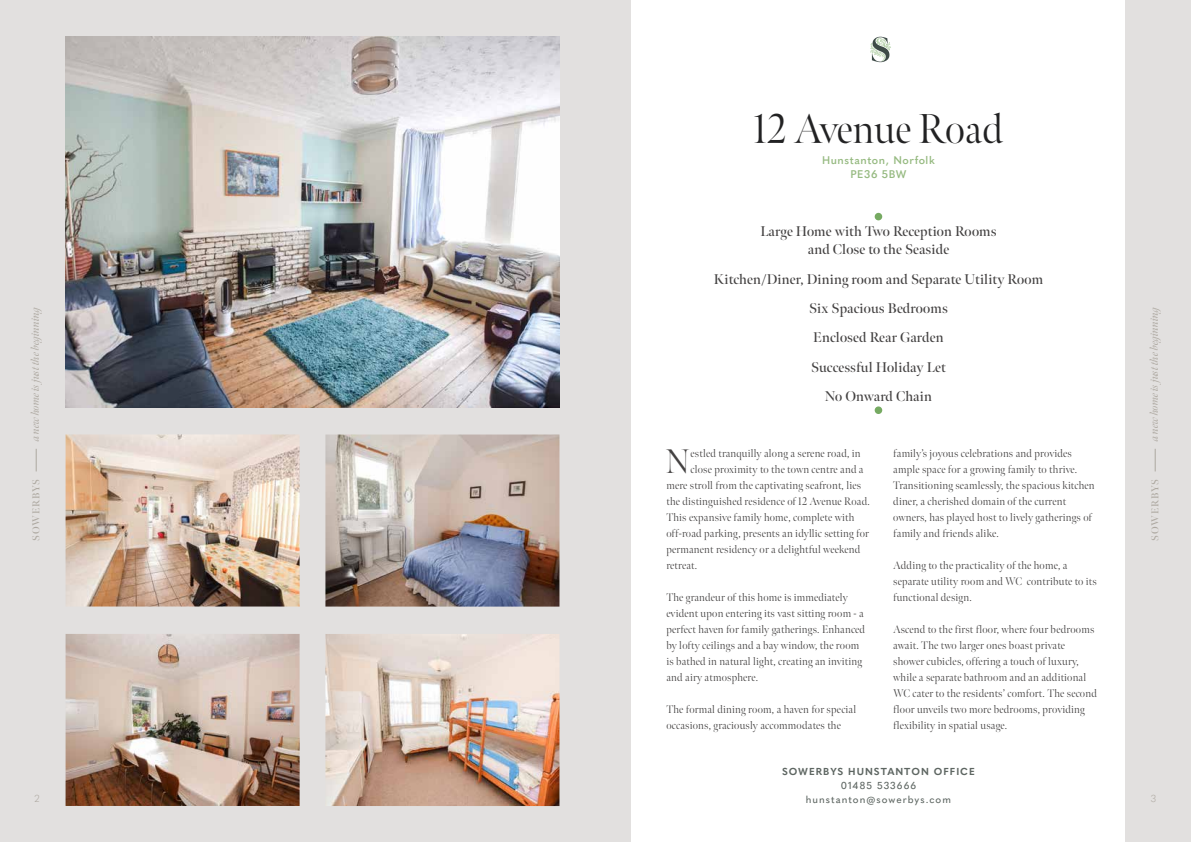
<style>
.page{position:relative;width:1191px;height:842px;background:#fff}
.page>*{position:absolute;margin:0;border:0;box-sizing:border-box;transform-origin:0 0}
.t1{font:300 41.5px "Meno Banner";color:#222223}
.t2{font:300 34px "Meno Banner";color:#434141}
.t3{font:600 14px/29.3px "Meno Banner";letter-spacing:.01em;color:#434141;text-align:center}
.t4{font:300 11px/16px "Meno Banner";letter-spacing:.02em;color:#434141}
.t5{font:italic 11px "Meno Banner";letter-spacing:-.01em;color:#ada8a0}
.t6{font:600 11px/14px "Quasimoda";letter-spacing:.05em;color:#96ba81;text-align:center}
.t7{font:500 10px/14px "Quasimoda";letter-spacing:.1em;color:#5e6662;text-align:center}
.t8{font:700 10px "Quasimoda";letter-spacing:.1em;color:#5e6662}
.t9{font:600 10px "Meno Banner";letter-spacing:.08em;color:#ada8a0}
.t10{font:300 10px "Quasimoda";color:#ada8a0}
</style>
<div class="page">
<div style="left:0;top:0;width:595px;height:842px;background:#e2e0df"></div>
<div style="left:595px;top:0;width:596px;height:842px;background:#e2e0df"></div>
<svg style="left:36px;top:449px;width:1px;height:22px"></svg>
<svg style="left:1155px;top:449px;width:1px;height:22px"></svg>
<div style="left:631px;top:0;width:494px;height:842px;background:#fff"></div>
<svg style="left:870px;top:37px;width:21px;height:25px"></svg>
<div style="left:874px;top:213px;width:8px;height:7px;background:#76aa62;border-radius:50%"></div>
<div style="left:874px;top:406px;width:8px;height:8px;background:#76aa62;border-radius:50%"></div>
<img style="left:66px;top:36px;width:493px;height:371px">
<img style="left:325px;top:434px;width:234px;height:173px">
<img style="left:325px;top:634px;width:234px;height:172px">
<img style="left:66px;top:434px;width:234px;height:172px">
<img style="left:66px;top:634px;width:234px;height:172px">
<h1 class="t1" style="left:753px;top:103px;width:251px">12 Avenue Road</h1>
<p class="t6" style="left:822px;top:153px;width:114px">Hunstanton, Norfolk<br>PE36 5BW</p>
<p class="t3" style="left:760px;top:223px;width:238px;line-height:18px">Large Home with Two Reception Rooms and Close to the Seaside</p>
<p class="t3" style="left:714px;top:264px;width:331px">Kitchen/Diner, Dining room and Separate Utility Room<br>Six Spacious Bedrooms<br>Enclosed Rear Garden<br>Successful Holiday Let<br>No Onward Chain</p>
<p class="t5" style="left:29px;top:441px;width:138px;rotate:-90deg">a new home is just the beginning</p>
<p class="t5" style="left:1147px;top:441px;width:138px;rotate:-90deg">a new home is just the beginning</p>
<h2 class="t2" style="left:666px;top:441px;width:25px">N</h2>
<p class="t4" style="left:690px;top:445px;width:172px">estled tranquilly along a serene road, in</p>
<p class="t4" style="left:893px;top:445px;width:203px">family’s joyous celebrations and provides ample space for a growing family to thrive.<br>Transitioning seamlessly, the spacious kitchen diner, a cherished domain of the current owners, has played host to lively gatherings of family and friends alike.</p>
<p class="t4" style="left:893px;top:558px;width:205px">Adding to the practicality of the home, a separate utility room and WC contribute to its functional design.</p>
<p class="t4" style="left:893px;top:622px;width:205px">Ascend to the first floor, where four bedrooms await. The two larger ones boast private shower cubicles, offering a touch of luxury, while a separate bathroom and an additional WC cater to the residents’ comfort. The second floor unveils two more bedrooms, providing flexibility in spatial usage.</p>
<p class="t8" style="left:782px;top:764px;width:194px">SOWERBYS HUNSTANTON OFFICE</p>
<p class="t7" style="left:806px;top:778px;width:147px">01485 533666 hunstanton@sowerbys.com</p>
<p class="t4" style="left:690px;top:461px;width:174px">close proximity to the town centre and a</p>
<p class="t4" style="left:666px;top:477px;width:196px">mere stroll from the captivating seafront, lies</p>
<p class="t4" style="left:666px;top:493px;width:205px">the distinguished residence of 12 Avenue Road.</p>
<p class="t4" style="left:666px;top:509px;width:189px">This expansive family home, complete with</p>
<p class="t4" style="left:666px;top:525px;width:204px">off-road parking, presents an idyllic setting for</p>
<p class="t4" style="left:666px;top:541px;width:195px">permanent residency or a delightful weekend</p>
<p class="t4" style="left:666px;top:557px;width:32px">retreat.</p>
<p class="t4" style="left:666px;top:589px;width:200px">The grandeur of this home is immediately evident upon entering its vast sitting room - a perfect haven for family gatherings. Enhanced by lofty ceilings and a bay window, the room is bathed in natural light, creating an inviting and airy atmosphere.</p>
<p class="t4" style="left:666px;top:701px;width:191px">The formal dining room, a haven for special occasions, graciously accommodates the</p>
<p class="t9" style="left:30px;top:541px;width:63px;rotate:-90deg">SOWERBYS</p>
<p class="t9" style="left:1149px;top:541px;width:63px;rotate:-90deg">SOWERBYS</p>
<p class="t10" style="left:35px;top:791px;width:7px">2</p>
<p class="t10" style="left:1150px;top:791px;width:7px">3</p>
</div>
